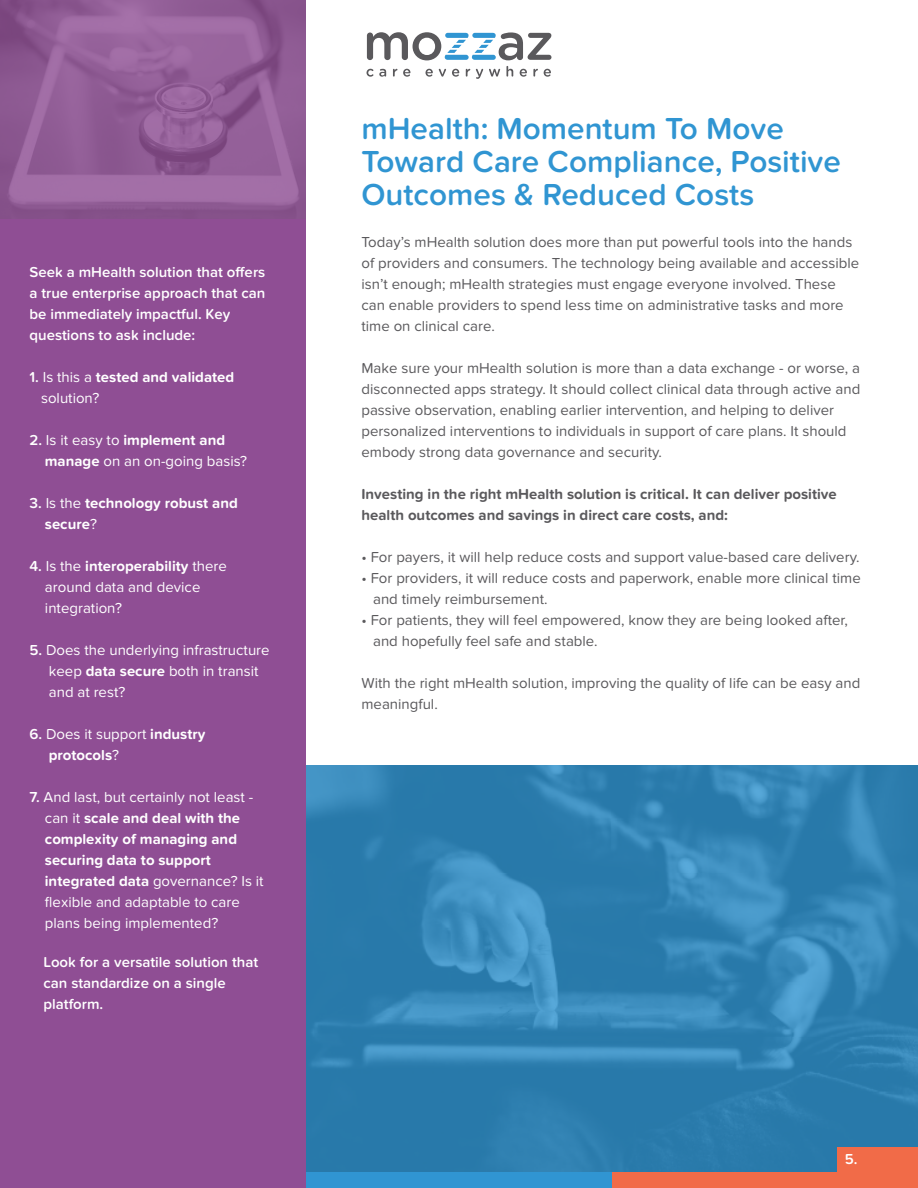
<style>
.page{position:relative;width:918px;height:1188px;background:#fff}
.page>*{position:absolute;margin:0;border:0;box-sizing:border-box;transform-origin:0 0}
.t1{font:600 31.5px/33px "Proxima Nova Soft";color:#3095d2}
.t2{font:15px/21px "Proxima Nova Soft";color:#5a595c}
.t3{font:15px/21px "Proxima Nova Soft";color:#fff}
.t4{font:600 15px/21px "Proxima Nova Soft";color:#fff}
.t5{font:700 15px/21px "Proxima Nova Soft";color:#5a595c}
.t6{font:700 15px/21px "Proxima Nova Soft";color:#fff}
.s1{font-weight:600}
.s2{font-weight:400}
.s3{font-weight:700}
</style>
<div class="page">
<svg style="left:306px;top:765px;width:612px;height:408px;background:#2f80b1"></svg>
<svg style="left:367px;top:69px;width:6px;height:8px"></svg>
<svg style="left:379px;top:69px;width:7px;height:8px"></svg>
<svg style="left:393px;top:69px;width:4px;height:8px"></svg>
<svg style="left:403px;top:69px;width:7px;height:8px"></svg>
<svg style="left:426px;top:69px;width:7px;height:8px"></svg>
<svg style="left:439px;top:69px;width:7px;height:8px"></svg>
<svg style="left:452px;top:69px;width:7px;height:8px"></svg>
<svg style="left:466px;top:69px;width:4px;height:8px"></svg>
<svg style="left:476px;top:69px;width:7px;height:10px"></svg>
<svg style="left:489px;top:69px;width:11px;height:8px"></svg>
<svg style="left:506px;top:66px;width:7px;height:11px"></svg>
<svg style="left:520px;top:69px;width:7px;height:8px"></svg>
<svg style="left:533px;top:69px;width:5px;height:8px"></svg>
<svg style="left:544px;top:69px;width:7px;height:8px"></svg>
<svg style="left:367px;top:32px;width:184px;height:28px"></svg>
<div style="left:306px;top:1173px;width:306px;height:15px;background:#3095d2"></div>
<div style="left:612px;top:1173px;width:306px;height:15px;background:#f16b48"></div>
<div style="left:0;top:219px;width:306px;height:969px;background:#8f4e94"></div>
<svg style="left:0;top:0;width:306px;height:219px;background:#925e97"></svg>
<div style="left:837px;top:1147px;width:25px;height:26px;background:#f16b48"></div>
<div style="left:862px;top:1147px;width:56px;height:26px;background:#f16b48"></div>
<p class="t4" style="left:30px;top:261px;width:238px">Seek a mHealth solution that offers a true enterprise approach that can be immediately impactful. Key questions to ask include:</p>
<p class="t6" style="left:41px;top:366px;width:195px;text-indent:-12px"><span class="s1">1.</span> <span class="s2">Is this a</span> tested and validated <span class="s2">solution?</span></p>
<p class="t3" style="left:45px;top:429px;width:204px;text-indent:-15px"><span class="s1">2.</span> Is it easy to <span class="s3">implement and manage</span> on an on-going basis?</p>
<p class="t6" style="left:45px;top:492px;width:194px;text-indent:-15px"><span class="s1">3.</span> <span class="s2">Is the</span> technology robust and secure<span class="s2">?</span></p>
<p class="t3" style="left:45px;top:555px;width:184px;text-indent:-15px"><span class="s1">4.</span> Is the <span class="s3">interoperability</span> there around data and device integration?</p>
<p class="t3" style="left:49px;top:639px;width:222px;text-indent:-19px"><span class="s1">5.</span> Does the underlying infrastructure keep <span class="s3">data secure</span> both in transit and at rest?</p>
<p class="t6" style="left:49px;top:723px;width:158px;text-indent:-19px"><span class="s1">6.</span> <span class="s2">Does it support</span> industry protocols<span class="s2">?</span></p>
<p class="t3" style="left:45px;top:786px;width:220px;text-indent:-15px"><span class="s1">7.</span> And last, but certainly not least - can it <span class="s3">scale and deal with the complexity of managing and securing data to support integrated data</span> governance? Is it flexible and adaptable to care plans being implemented?</p>
<p class="t4" style="left:43px;top:952px;width:216px">Look for a versatile solution that can standardize on a single platform.</p>
<h1 class="t1" style="left:362px;top:112px;width:481px">mHealth: Momentum To Move<br>Toward Care Compliance, Positive<br>Outcomes &amp; Reduced Costs</h1>
<p class="t2" style="left:362px;top:232px;width:499px">Today’s mHealth solution does more than put powerful tools into the hands of providers and consumers. The technology being available and accessible isn’t enough; mHealth strategies must engage everyone involved. These can enable providers to spend less time on administrative tasks and more time on clinical care.</p>
<p class="t2" style="left:362px;top:358px;width:500px">Make sure your mHealth solution is more than a data exchange - or worse, a disconnected apps strategy. It should collect clinical data through active and passive observation, enabling earlier intervention, and helping to deliver personalized interventions to individuals in support of care plans. It should embody strong data governance and security.</p>
<p class="t5" style="left:362px;top:484px;width:477px">Investing in the right mHealth solution is critical. It can deliver positive health outcomes and savings in direct care costs, and:</p>
<p class="t2" style="left:362px;top:547px;width:500px">• For payers, it will help reduce costs and support value-based care delivery.</p>
<p class="t2" style="left:373px;top:568px;width:489px;text-indent:-12px">• For providers, it will reduce costs and paperwork, enable more clinical time and timely reimbursement.</p>
<p class="t2" style="left:373px;top:610px;width:476px;text-indent:-12px">• For patients, they will feel empowered, know they are being looked after, and hopefully feel safe and stable.</p>
<p class="t2" style="left:362px;top:673px;width:500px">With the right mHealth solution, improving the quality of life can be easy and meaningful.</p>
<p class="t4" style="left:845px;top:1149px;width:14px">5.</p>
</div>
